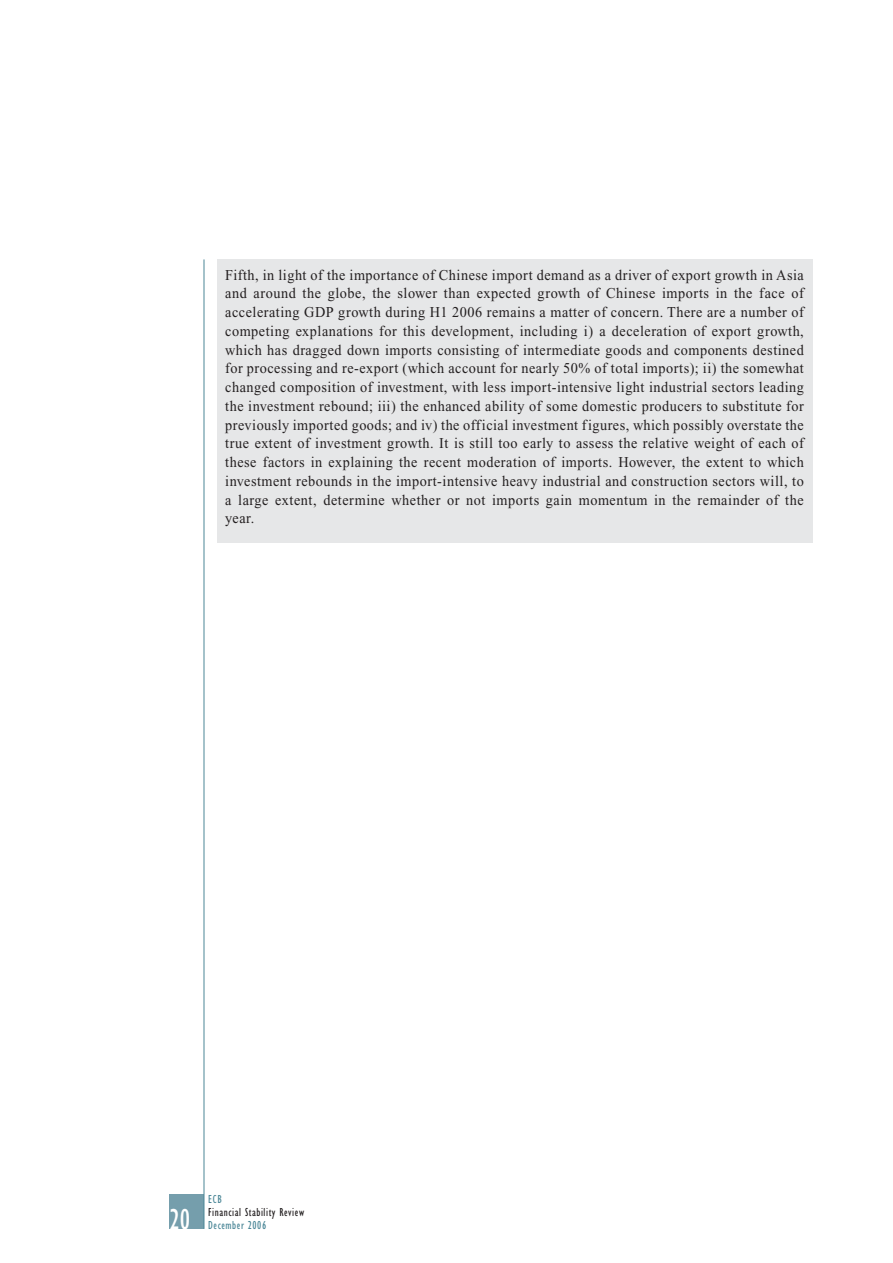
<style>
.page{position:relative;width:893px;height:1263px;background:#fff}
.page>*{position:absolute;margin:0;border:0;box-sizing:border-box;transform-origin:0 0}
.t1{font:condensed 30px "Gill Sans";color:#fff;scale:.95 1}
.t2{font:15px/18.8px "Times New Roman";letter-spacing:.04em;color:#231f20;text-align:justify;scale:.95 1}
.t3{font:condensed 12px "Gill Sans";letter-spacing:.05em;color:#231f20;scale:.95 1}
.t4{font:condensed 12px "Gill Sans";letter-spacing:.05em;color:#4b8797;scale:.95 1}
</style>
<div class="page">
<div style="left:170px;top:1195px;width:34px;height:34px;background:#759eac"></div>
<hr style="left:204px;top:259px;width:1px;height:970px;background:#4b8797">
<div style="left:217px;top:259px;width:595px;height:284px;background:#e6e7e8"></div>
<p class="t2" style="left:225px;top:267px;width:610px">Fifth, in light of the importance of Chinese import demand as a driver of export growth in Asia and around the globe, the slower than expected growth of Chinese imports in the face of accelerating GDP growth during H1 2006 remains a matter of concern. There are a number of competing explanations for this development, including i) a deceleration of export growth, which has dragged down imports consisting of intermediate goods and components destined for processing and re-export (which account for nearly 50% of total imports); ii) the somewhat changed composition of investment, with less import-intensive light industrial sectors leading the investment rebound; iii) the enhanced ability of some domestic producers to substitute for previously imported goods; and iv) the official investment figures, which possibly overstate the true extent of investment growth. It is still too early to assess the relative weight of each of these factors in explaining the recent moderation of imports. However, the extent to which investment rebounds in the import-intensive heavy industrial and construction sectors will, to a large extent, determine whether or not imports gain momentum in the remainder of the year.</p>
<h1 class="t1" style="left:169px;top:1208px;width:23px">20</h1>
<p class="t4" style="left:208px;top:1195px;width:16px">ECB</p>
<p class="t3" style="left:208px;top:1208px;width:102px">Financial Stability Review</p>
<p class="t4" style="left:208px;top:1221px;width:62px">December 2006</p>
</div>
